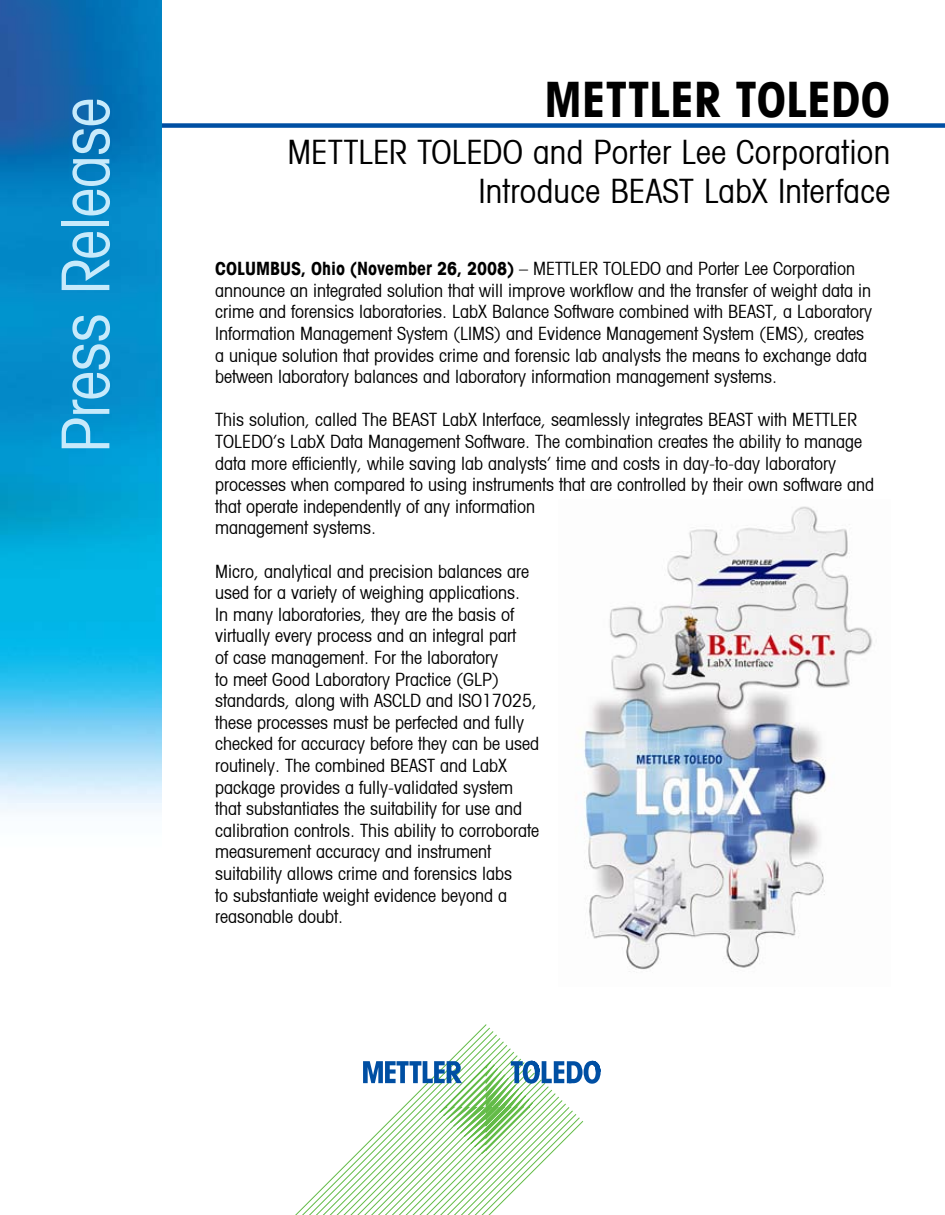
<style>
.page{position:relative;width:945px;height:1215px;background:#fff}
.page>*{position:absolute;margin:0;border:0;box-sizing:border-box;transform-origin:0 0}
.t1{font:condensed 66px "Avant Garde";letter-spacing:-.01em;color:#c7eafb}
.t2{font:700 condensed 48px "Avant Garde";letter-spacing:-.005em;color:#000}
.t3{font:condensed 33px/39.6px "Avant Garde";letter-spacing:.01em;color:#000;text-align:right}
.t4{font:condensed 18px/21.6px "Avant Garde";color:#000}
.s1{font-weight:700}
</style>
<div class="page">
<div style="left:134px;top:123px;width:811px;height:5px;background:#004fa3"></div>
<img style="left:0;top:0;width:162px;height:812px">
<svg style="left:295px;top:1024px;width:299px;height:191px"></svg>
<svg style="left:363px;top:1061px;width:238px;height:93px"></svg>
<img style="left:580px;top:506px;width:293px;height:466px">
<h1 class="t1" style="left:45px;top:453px;width:357px;rotate:-90deg">Press Release</h1>
<h2 class="t2" style="left:545px;top:69px;width:347px">METTLER TOLEDO</h2>
<h3 class="t3" style="left:288px;top:131px;width:604px">METTLER TOLEDO and Porter Lee Corporation<br>Introduce BEAST LabX Interface</h3>
<p class="t4" style="left:215px;top:258px;width:658px"><span class="s1">COLUMBUS, Ohio (November 26, 2008)</span> – METTLER TOLEDO and Porter Lee Corporation announce an integrated solution that will improve workflow and the transfer of weight data in crime and forensics laboratories. LabX Balance Software combined with BEAST, a Laboratory Information Management System (LIMS) and Evidence Management System (EMS), creates a unique solution that provides crime and forensic lab analysts the means to exchange data between laboratory balances and laboratory information management systems.</p>
<p class="t4" style="left:215px;top:409px;width:660px">This solution, called The BEAST LabX Interface, seamlessly integrates BEAST with METTLER TOLEDO’s LabX Data Management Software. The combination creates the ability to manage data more efficiently, while saving lab analysts’ time and costs in day-to-day laboratory processes when compared to using instruments that are controlled by their own software and that operate independently of any information<br>management systems.</p>
<p class="t4" style="left:215px;top:560px;width:325px">Micro, analytical and precision balances are used for a variety of weighing applications.<br>In many laboratories, they are the basis of virtually every process and an integral part<br>of case management. For the laboratory<br>to meet Good Laboratory Practice (GLP) standards, along with ASCLD and ISO17025, these processes must be perfected and fully checked for accuracy before they can be used routinely. The combined BEAST and LabX package provides a fully-validated system that substantiates the suitability for use and calibration controls. This ability to corroborate measurement accuracy and instrument suitability allows crime and forensics labs<br>to substantiate weight evidence beyond a reasonable doubt.</p>
</div>
